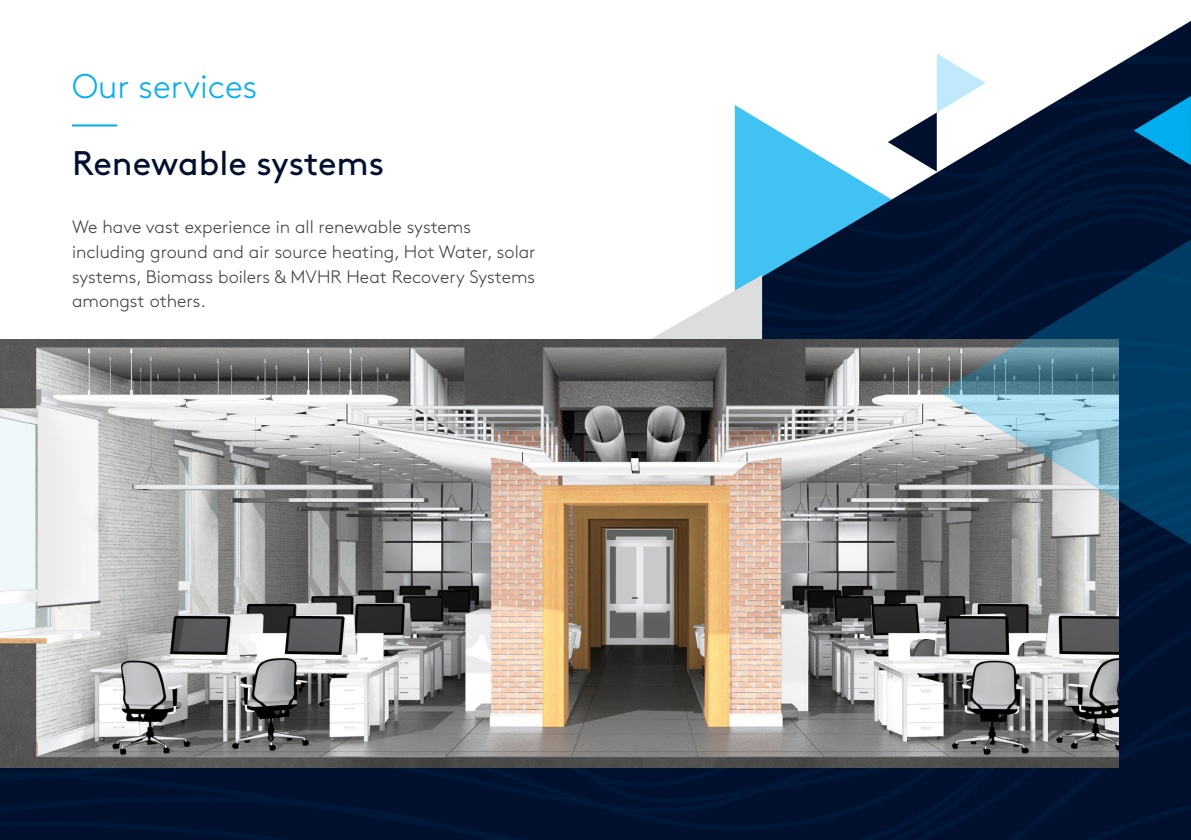
<style>
.page{position:relative;width:1191px;height:840px;background:#fff}
.page>*{position:absolute;margin:0;border:0;box-sizing:border-box;transform-origin:0 0}
.t1{font:34.2px "Brown Std";color:#00102e}
.t2{font:300 34.2px "Brown Std";color:#00aeef}
.t3{font:300 18px/24.6px "Brown Std";color:#3e3e3f}
</style>
<div class="page">
<svg style="left:1104px;top:23px;width:87px;height:50px"></svg>
<svg style="left:985px;top:73px;width:206px;height:38px"></svg>
<svg style="left:72px;top:111px;width:1119px;height:61px"></svg>
<svg style="left:985px;top:172px;width:206px;height:19px;background:#001231"></svg>
<div style="left:985px;top:191px;width:206px;height:11px;background:#001231"></div>
<svg style="left:985px;top:202px;width:206px;height:37px;background:#001231"></svg>
<svg style="left:1119px;top:674px;width:72px;height:66px;background:#00102e"></svg>
<svg style="left:0;top:740px;width:1191px;height:60px;background:#021330"></svg>
<svg style="left:0;top:800px;width:1191px;height:39px;background:#00112f"></svg>
<img style="left:0;top:339px;width:1119px;height:428px">
<svg style="left:938px;top:239px;width:253px;height:305px;background:#41637b"></svg>
<svg style="left:1133px;top:96px;width:58px;height:69px;background:#005f8e"></svg>
<svg style="left:603px;top:54px;width:382px;height:409px"></svg>
<hr style="left:72px;top:124px;width:45px;height:2px;background:#00aeef">
<p class="t2" style="left:72px;top:66px;width:187px">Our services</p>
<p class="t1" style="left:72px;top:143px;width:314px">Renewable systems</p>
<p class="t3" style="left:72px;top:215px;width:465px">We have vast experience in all renewable systems including ground and air source heating, Hot Water, solar systems, Biomass boilers &amp; MVHR Heat Recovery Systems amongst others.</p>
</div>
